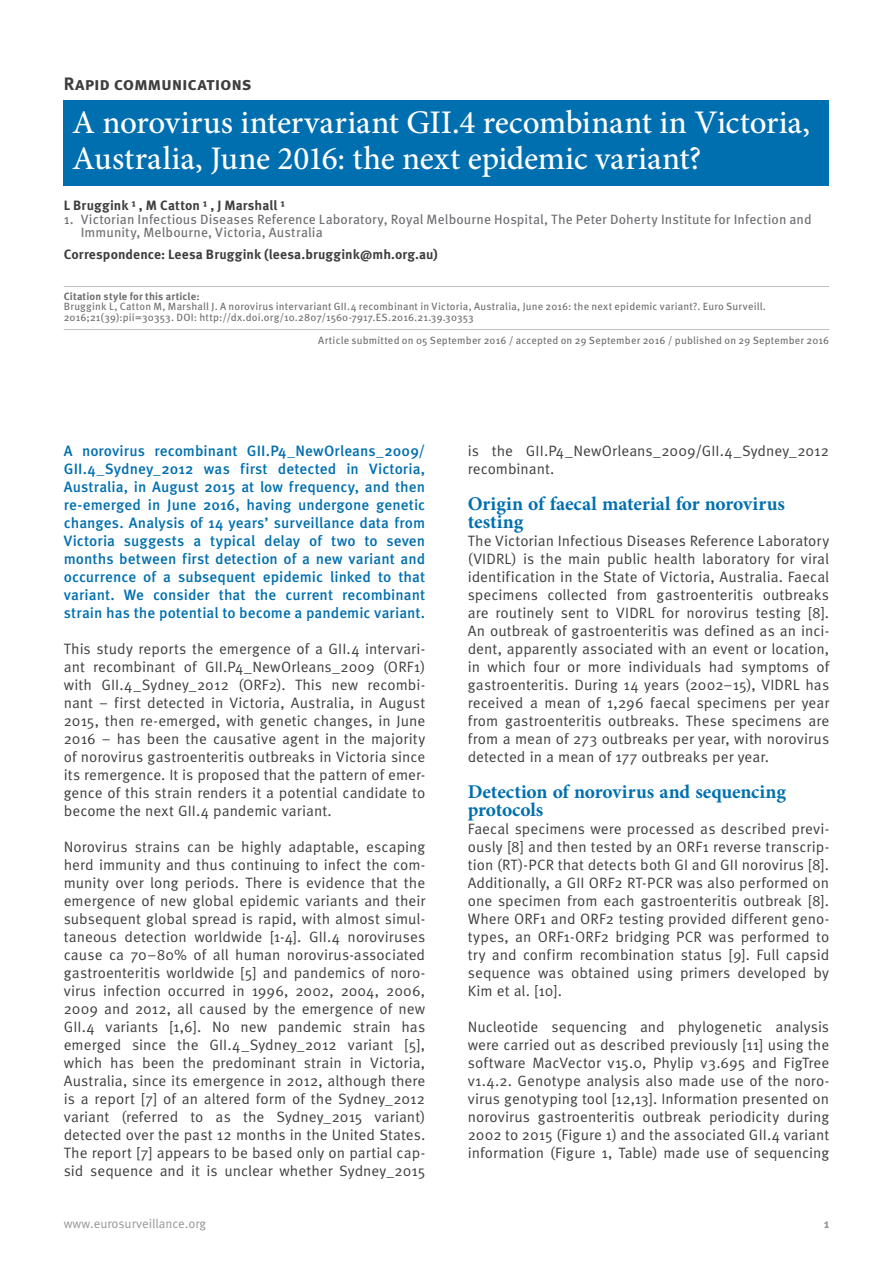
<style>
.page{position:relative;width:893px;height:1263px;background:#fff}
.page>*{position:absolute;margin:0;border:0;box-sizing:border-box;transform-origin:0 0}
.t1{font:500 33px/36px "Minion Pro";letter-spacing:-.005em;color:#fff}
.t2{font:700 19.5px/18px "Minion Pro";letter-spacing:-.005em;color:#006faf}
.t3{font:700 18px "Meta Pro";letter-spacing:-.015em;color:#3e3e3f}
.t4{font:15px/18px "Meta Pro";color:#3e3e3f;text-align:justify}
.t5{font:500 15px/18px "Meta Pro";color:#006faf;text-align:justify}
.t6{font:13.5px/13.5px "Meta Pro";letter-spacing:.01em;color:#6c6d70}
.t7{font:700 13.5px "Meta Pro";letter-spacing:.005em;color:#3e3e3f}
.t8{font:12.75px "Meta Pro";color:#939598}
.t9{font:700 12.75px "Meta Pro";color:#939598}
.t10{font:10.5px/10.5px "Meta Pro";letter-spacing:.015em;color:#6c6d70}
.t11{font:700 10.5px "Meta Pro";letter-spacing:.015em;color:#6c6d70}
</style>
<div class="page">
<hr style="left:64px;top:286px;width:765px;height:1px;background:#bcbdc0">
<hr style="left:64px;top:329px;width:765px;height:1px;background:#bcbdc0">
<div style="left:64px;top:100px;width:765px;height:86px;background:#006faf"></div>
<p class="t3" style="left:64px;top:72px;width:189px">Rapid communications</p>
<h1 class="t1" style="left:72px;top:104px;width:739px">A norovirus intervariant GII.4 recombinant in Victoria,<br>Australia, June 2016: the next epidemic variant?</h1>
<p class="t7" style="left:64px;top:197px;width:223px">L Bruggink ¹ , M Catton ¹ , J Marshall ¹</p>
<p class="t6" style="left:81px;top:213px;width:732px;text-indent:-17px">1. Victorian Infectious Diseases Reference Laboratory, Royal Melbourne Hospital, The Peter Doherty Institute for Infection and<br>Immunity, Melbourne, Victoria, Australia</p>
<p class="t7" style="left:64px;top:246px;width:376px">Correspondence: Leesa Bruggink (leesa.bruggink@mh.org.au)</p>
<p class="t11" style="left:64px;top:289px;width:137px">Citation style for this article:</p>
<p class="t10" style="left:64px;top:302px;width:704px">Bruggink L, Catton M, Marshall J. A norovirus intervariant GII.4 recombinant in Victoria, Australia, June 2016: the next epidemic variant?. Euro Surveill.<br>2016;21(39):pii=30353. DOI: http://dx.doi.org/10.2807/1560-7917.ES.2016.21.39.30353</p>
<p class="t10" style="left:318px;top:335px;width:512px">Article submitted on 05 September 2016 / accepted on 29 September 2016 / published on 29 September 2016</p>
<p class="t5" style="left:64px;top:442px;width:363px">A norovirus recombinant GII.P4_NewOrleans_2009/ GII.4_Sydney_2012 was first detected in Victoria, Australia, in August 2015 at low frequency, and then re-emerged in June 2016, having undergone genetic changes. Analysis of 14 years’ surveillance data from Victoria suggests a typical delay of two to seven months between first detection of a new variant and occurrence of a subsequent epidemic linked to that variant. We consider that the current recombinant strain has the potential to become a pandemic variant.</p>
<p class="t4" style="left:64px;top:640px;width:363px">This study reports the emergence of a GII.4 intervari&shy;ant recombinant of GII.P4_NewOrleans_2009 (ORF1) with GII.4_Sydney_2012 (ORF2). This new recombi&shy;nant – first detected in Victoria, Australia, in August 2015, then re-emerged, with genetic changes, in June 2016 – has been the causative agent in the majority of norovirus gastroenteritis outbreaks in Victoria since its remergence. It is proposed that the pattern of emer&shy;gence of this strain renders it a potential candidate to become the next GII.4 pandemic variant.</p>
<p class="t4" style="left:64px;top:838px;width:363px">Norovirus strains can be highly adaptable, escaping herd immunity and thus continuing to infect the com&shy;munity over long periods. There is evidence that the emergence of new global epidemic variants and their subsequent global spread is rapid, with almost simul&shy;taneous detection worldwide [1-4]. GII.4 noroviruses cause ca 70–80% of all human norovirus-associated gastroenteritis worldwide [5] and pandemics of noro&shy;virus infection occurred in 1996, 2002, 2004, 2006, 2009 and 2012, all caused by the emergence of new GII.4 variants [1,6]. No new pandemic strain has emerged since the GII.4_Sydney_2012 variant [5], which has been the predominant strain in Victoria, Australia, since its emergence in 2012, although there is a report [7] of an altered form of the Sydney_2012 variant (referred to as the Sydney_2015 variant) detected over the past 12 months in the United States.<br>The report [7] appears to be based only on partial cap&shy;sid sequence and it is unclear whether Sydney_2015</p>
<p class="t4" style="left:468px;top:442px;width:363px">is the GII.P4_NewOrleans_2009/GII.4_Sydney_2012 recombinant.</p>
<h2 class="t2" style="left:468px;top:494px;width:319px">Origin of faecal material for norovirus testing</h2>
<p class="t4" style="left:468px;top:532px;width:363px">The Victorian Infectious Diseases Reference Laboratory (VIDRL) is the main public health laboratory for viral identification in the State of Victoria, Australia. Faecal specimens collected from gastroenteritis outbreaks are routinely sent to VIDRL for norovirus testing [8].<br>An outbreak of gastroenteritis was defined as an inci&shy;dent, apparently associated with an event or location, in which four or more individuals had symptoms of gastroenteritis. During 14 years (2002–15), VIDRL has received a mean of 1,296 faecal specimens per year from gastroenteritis outbreaks. These specimens are from a mean of 273 outbreaks per year, with norovirus detected in a mean of 177 outbreaks per year.</p>
<h2 class="t2" style="left:468px;top:782px;width:320px">Detection of norovirus and sequencing protocols</h2>
<p class="t4" style="left:468px;top:820px;width:363px">Faecal specimens were processed as described previ&shy;ously [8] and then tested by an ORF1 reverse transcrip&shy;tion (RT)-PCR that detects both GI and GII norovirus [8].<br>Additionally, a GII ORF2 RT-PCR was also performed on one specimen from each gastroenteritis outbreak [8].<br>Where ORF1 and ORF2 testing provided different geno&shy;types, an ORF1-ORF2 bridging PCR was performed to try and confirm recombination status [9]. Full capsid sequence was obtained using primers developed by Kim et al. [10].</p>
<p class="t4" style="left:468px;top:1018px;width:363px">Nucleotide sequencing and phylogenetic analysis were carried out as described previously [11] using the software MacVector v15.0, Phylip v3.695 and FigTree v1.4.2. Genotype analysis also made use of the noro&shy;virus genotyping tool [12,13]. Information presented on norovirus gastroenteritis outbreak periodicity during 2002 to 2015 (Figure 1) and the associated GII.4 variant information (Figure 1, Table) made use of sequencing</p>
<p class="t8" style="left:64px;top:1215px;width:144px">www.eurosurveillance.org</p>
<p class="t9" style="left:824px;top:1215px;width:7px">1</p>
</div>
